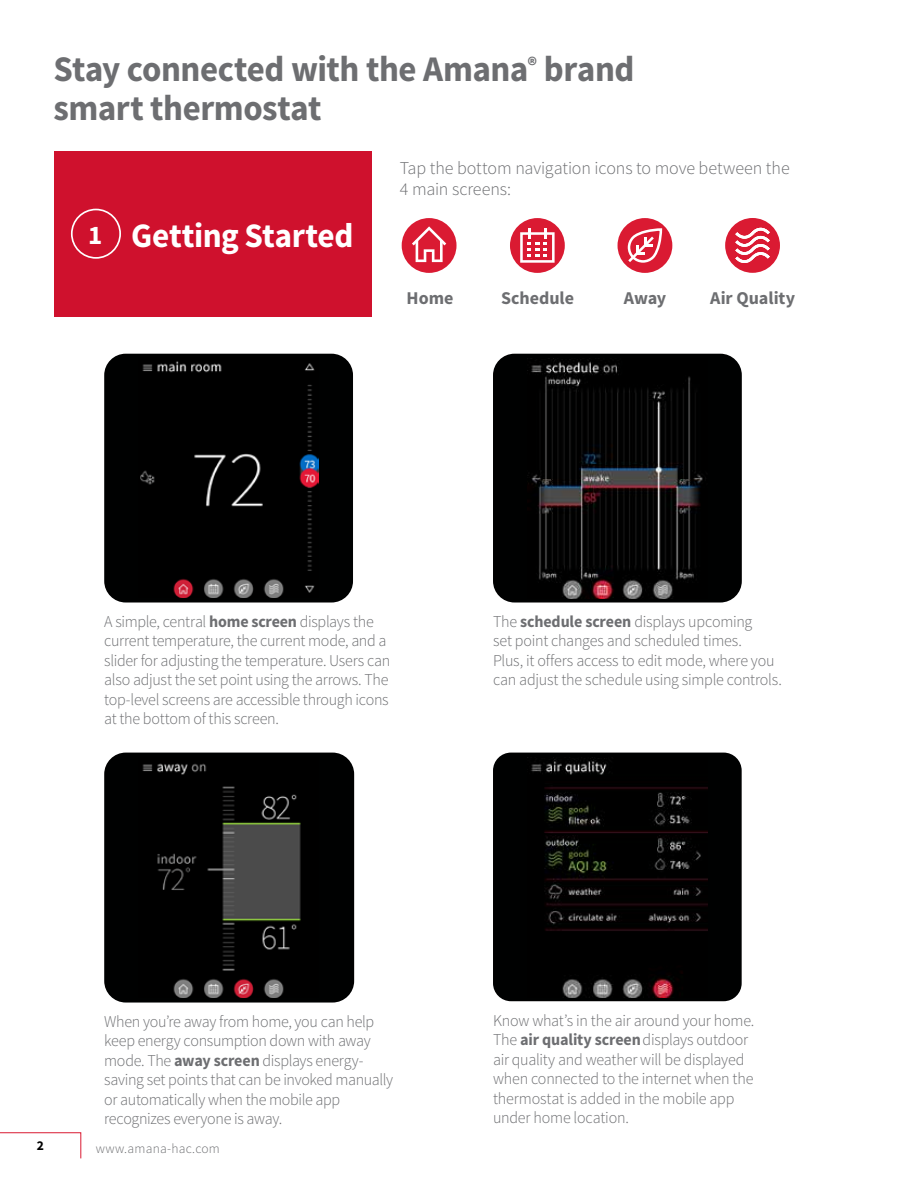
<style>
.page{position:relative;width:918px;height:1188px;background:#fff}
.page>*{position:absolute;margin:0;border:0;box-sizing:border-box;transform-origin:0 0}
.t1{font:700 36px/39px "Source Sans Pro";letter-spacing:-.015em;color:#6d6e71}
.t2{font:700 34.35px "Source Sans Pro";letter-spacing:-.015em;color:#fff}
.t3{font:300 18px/21.6px "Source Sans Pro";letter-spacing:-.005em;color:#6d6e71}
.t4{font:700 18px "Source Sans Pro";color:#6d6e71}
.t5{font:300 16.5px/19.5px "Source Sans Pro";letter-spacing:-.015em;color:#6d6e71}
.t6{font:300 13.5px "Source Sans Pro";letter-spacing:.02em;color:#6d6e71}
.t7{font:700 13.5px "Source Sans Pro";color:#000}
.s1{font-size:26.85px}
.s2{font-weight:700}
</style>
<div class="page">
<div style="left:54px;top:151px;width:318px;height:166px;background:#cf112d"></div>
<div style="left:71px;top:209px;width:50px;height:50px;border:2px solid #fff;border-radius:50%"></div>
<div style="left:104px;top:354px;width:249px;height:249px;background:#000101;border-radius:21px"></div>
<img style="left:140px;top:361px;width:178px;height:236px">
<div style="left:493px;top:354px;width:249px;height:249px;background:#000101;border-radius:21px"></div>
<img style="left:527px;top:360px;width:176px;height:239px">
<div style="left:104px;top:753px;width:250px;height:250px;background:#000101;border-radius:22px"></div>
<img style="left:142px;top:763px;width:159px;height:234px">
<div style="left:493px;top:753px;width:249px;height:248px;background:#000101;border-radius:18px"></div>
<img style="left:531px;top:758px;width:176px;height:239px">
<svg style="left:0;top:1132px;width:81px;height:27px"></svg>
<div style="left:402px;top:218px;width:55px;height:55px;background:#da1a32;border-radius:50%"></div>
<svg style="left:412px;top:226px;width:34px;height:36px"></svg>
<div style="left:510px;top:218px;width:55px;height:55px;background:#da1a32;border-radius:50%"></div>
<svg style="left:520px;top:228px;width:35px;height:35px"></svg>
<div style="left:618px;top:218px;width:54px;height:55px;background:#da1a32;border-radius:50%"></div>
<svg style="left:628px;top:228px;width:34px;height:35px"></svg>
<div style="left:725px;top:218px;width:55px;height:55px;background:#da1a32;border-radius:50%"></div>
<svg style="left:735px;top:228px;width:35px;height:35px"></svg>
<h1 class="t1" style="left:54px;top:51px;width:583px">Stay connected with the Amana<sup>®</sup> brand smart thermostat</h1>
<h2 class="t2" style="left:88px;top:213px;width:267px"><span class="s1">1</span> Getting Started</h2>
<p class="t3" style="left:400px;top:157px;width:391px">Tap the bottom navigation icons to move between the<br>4 main screens:</p>
<p class="t4" style="left:407px;top:286px;width:48px">Home</p>
<p class="t4" style="left:501px;top:286px;width:74px">Schedule</p>
<p class="t4" style="left:624px;top:286px;width:44px">Away</p>
<p class="t4" style="left:710px;top:286px;width:86px">Air Quality</p>
<p class="t5" style="left:104px;top:612px;width:288px">A simple, central <span class="s2">home screen</span> displays the current temperature, the current mode, and a slider for adjusting the temperature. Users can also adjust the set point using the arrows. The top-level screens are accessible through icons at the bottom of this screen.</p>
<p class="t5" style="left:493px;top:612px;width:291px">The <span class="s2">schedule screen</span> displays upcoming<br>set point changes and scheduled times.<br>Plus, it offers access to edit mode, where you can adjust the schedule using simple controls.</p>
<p class="t5" style="left:104px;top:1011px;width:291px">When you’re away from home, you can help keep energy consumption down with away mode. The <span class="s2">away screen</span> displays energy&shy;saving set points that can be invoked manually or automatically when the mobile app recognizes everyone is away.</p>
<p class="t5" style="left:493px;top:1011px;width:263px">Know what’s in the air around your home.<br>The <span class="s2">air quality screen</span>displays outdoor air quality and weather will be displayed when connected to the internet when the thermostat is added in the mobile app under home location.</p>
<p class="t7" style="left:37px;top:1137px;width:9px">2</p>
<p class="t6" style="left:96px;top:1140px;width:125px">www.amana-hac.com</p>
</div>
